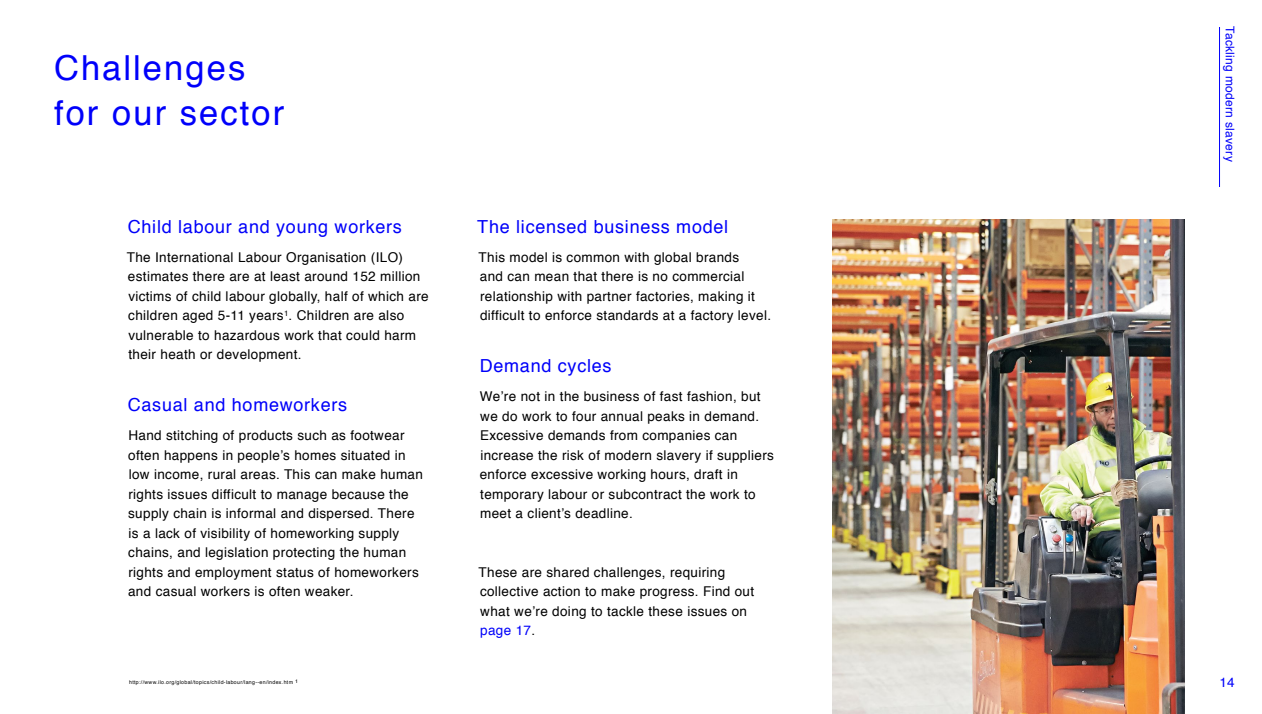
<style>
.page{position:relative;width:1262px;height:714px;background:#fff}
.page>*{position:absolute;margin:0;border:0;box-sizing:border-box;transform-origin:0 0}
.t1{font:34.5px/45px "Helvetica";letter-spacing:.06em;color:#0000fa}
.t2{font:18px "Helvetica";letter-spacing:.04em;color:#0000fa}
.t3{font:13.5px/19.5px "Helvetica";letter-spacing:.025em;color:#000}
.t4{font:13.5px "Helvetica";color:#0000fa}
.t5{font:12px "Helvetica";letter-spacing:.025em;color:#0000fa}
.t6{font:5.25px "Helvetica";letter-spacing:.06em;color:#000}
.s1{color:#0000fa}
</style>
<div class="page">
<img style="left:832px;top:219px;width:352px;height:495px">
<hr style="left:1219px;top:27px;width:1px;height:160px;background:#0000fa">
<h1 class="t1" style="left:54px;top:46px;width:232px">Challenges for our sector</h1>
<h2 class="t2" style="left:128px;top:212px;width:275px">Child labour and young workers</h2>
<p class="t3" style="left:127px;top:248px;width:303px">The International Labour Organisation (ILO) estimates there are at least around 152 million victims of child labour globally, half of which are children aged 5-11 years<sup>1</sup>. Children are also vulnerable to hazardous work that could harm their heath or development.</p>
<h2 class="t2" style="left:128px;top:391px;width:221px">Casual and homeworkers</h2>
<p class="t3" style="left:128px;top:426px;width:296px">Hand stitching of products such as footwear often happens in people’s homes situated in low income, rural areas. This can make human rights issues difficult to manage because the supply chain is informal and dispersed. There is a lack of visibility of homeworking supply chains, and legislation protecting the human rights and employment status of homeworkers and casual workers is often weaker.</p>
<p class="t6" style="left:129px;top:678px;width:170px">http://www.ilo.org/global/topics/child-labour/lang--en/index.htm 1</p>
<h2 class="t2" style="left:477px;top:212px;width:252px">The licensed business model</h2>
<p class="t3" style="left:478px;top:248px;width:294px">This model is common with global brands<br>and can mean that there is no commercial relationship with partner factories, making it difficult to enforce standards at a factory level.</p>
<h2 class="t2" style="left:480px;top:352px;width:133px">Demand cycles</h2>
<p class="t3" style="left:480px;top:387px;width:296px">We’re not in the business of fast fashion, but we do work to four annual peaks in demand.<br>Excessive demands from companies can increase the risk of modern slavery if suppliers enforce excessive working hours, draft in temporary labour or subcontract the work to meet a client’s deadline.</p>
<p class="t3" style="left:478px;top:563px;width:277px">These are shared challenges, requiring collective action to make progress. Find out what we’re doing to tackle these issues on <span class="s1">page 17</span>.</p>
<p class="t5" style="left:1239px;top:26px;width:137px;rotate:90deg">Tackling modern slavery</p>
<p class="t4" style="left:1219px;top:672px;width:17px">14</p>
</div>
